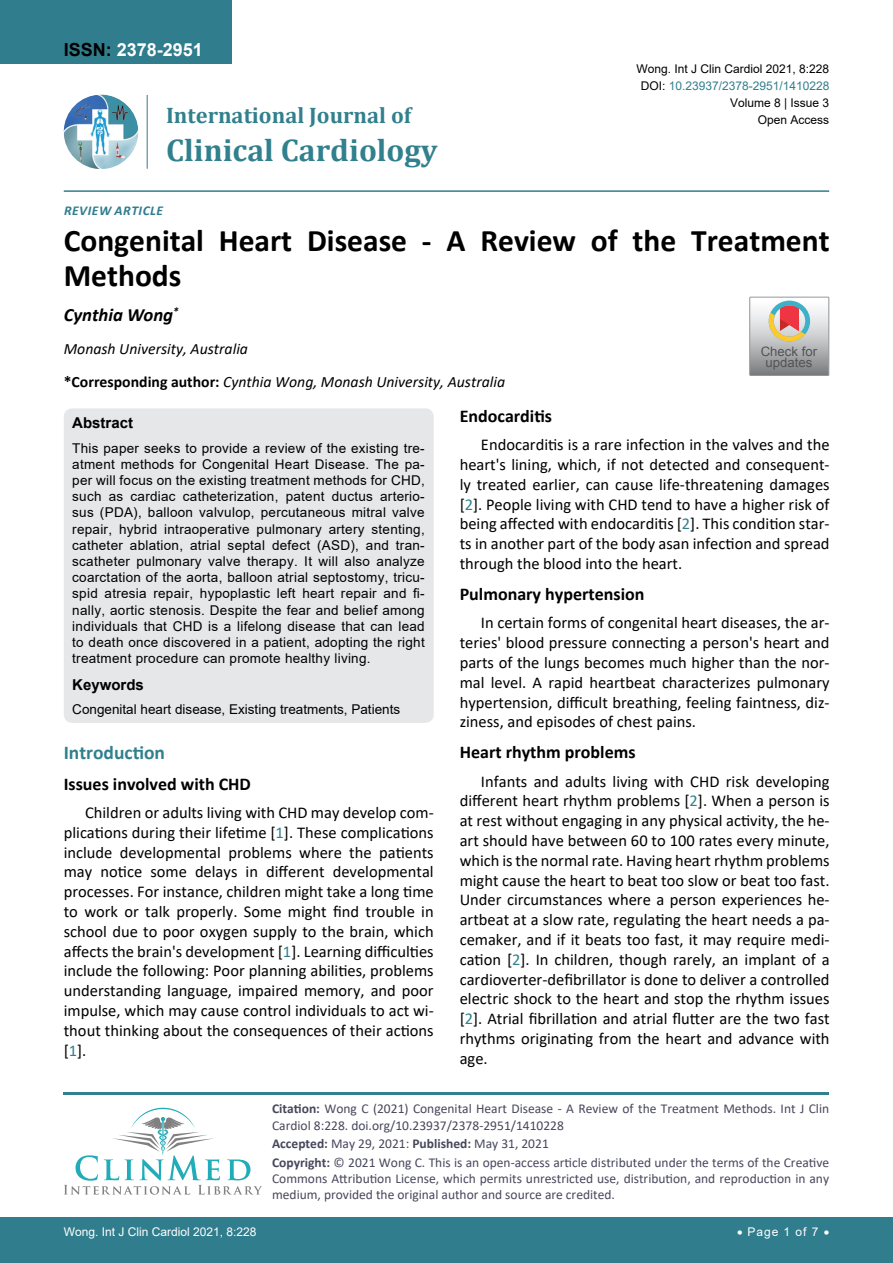
<style>
.page{position:relative;width:893px;height:1263px;background:#fff}
.page>*{position:absolute;margin:0;border:0;box-sizing:border-box;transform-origin:0 0}
.t1{font:700 31.5px/34.5px "Calibri";color:#000}
.t2{font:700 31.5px "Cambria";color:#30808d}
.t3{font:700 22.5px "Cambria";color:#30808d}
.t4{font:700 19.5px "Calibri";color:#30808d}
.t5{font:italic 700 18.75px "Calibri";color:#000}
.t6{font:700 18px "Calibri";color:#000}
.t7{font:700 18px "Arial";color:#fff}
.t8{font:16.5px/19.8px "Calibri";color:#000;text-align:justify}
.t9{font:italic 15.75px/33px "Calibri";color:#000}
.t10{font:700 15px "Arial";color:#000}
.t11{font:13.5px/16.2px "Arial";color:#000;text-align:justify}
.t12{font:13.5px/16.2px "Calibri";color:#47475c}
.t13{font:italic 700 13.5px "Calibri";letter-spacing:.04em;color:#307d8d}
.t14{font:13.05px/11.2px "Arial";color:#535353;text-align:center}
.t15{font:12px "Arial";color:#000}
.t16{font:12px "Arial";color:#fff}
.t17{font:12px "Arial";color:#30808d}
.s1{color:#000}
.s2{font-weight:700;font-style:normal}
.s3{color:#30808d}
.s4{font-weight:700}
</style>
<div class="page">
<img style="left:64px;top:95px;width:74px;height:74px;border-radius:37px">
<hr style="left:147px;top:95px;width:1px;height:74px;background:#307d8d">
<hr style="left:64px;top:190px;width:765px;height:2px;background:#307d8d">
<hr style="left:64px;top:1092px;width:765px;height:3px;background:#30808d">
<svg style="left:64px;top:1108px;width:198px;height:87px"></svg>
<div style="left:0;top:1217px;width:893px;height:46px;background:#307d8d"></div>
<div style="left:0;top:0;width:231px;height:64px;background:#307d8d"></div>
<div style="left:64px;top:408px;width:370px;height:315px;background:#e6e7e8;border-radius:9px"></div>
<div style="left:749px;top:297px;width:80px;height:79px;border:1px solid #939598"></div>
<svg style="left:750px;top:297px;width:79px;height:78px;background:#bdb6b3"></svg>
<p class="t7" style="left:64px;top:37px;width:141px"><span class="s1">ISSN:</span> 2378-2951</p>
<h2 class="t3" style="left:166px;top:100px;width:247px">International Journal of</h2>
<h1 class="t2" style="left:166px;top:128px;width:273px">Clinical Cardiology</h1>
<p class="t13" style="left:64px;top:201px;width:101px">REVIEW ARTICLE</p>
<p class="t15" style="left:636px;top:60px;width:194px">Wong. Int J Clin Cardiol 2021, 8:228</p>
<p class="t15" style="left:730px;top:95px;width:101px">Volume 8 | Issue 3</p>
<p class="t17" style="left:641px;top:77px;width:190px"><span class="s1">DOI:</span> 10.23937/2378-2951/1410228</p>
<p class="t15" style="left:758px;top:112px;width:73px">Open Access</p>
<h1 class="t1" style="left:64px;top:223px;width:767px">Congenital Heart Disease - A Review of the Treatment<br>Methods</h1>
<p class="t5" style="left:64px;top:301px;width:116px">CYNTHIA WONG<sup>*</sup></p>
<p class="t9" style="left:64px;top:332px;width:443px">Monash University, Australia<br><span class="s2">*Corresponding author:</span> Cynthia Wong, Monash University, Australia</p>
<p class="t10" style="left:72px;top:412px;width:62px">Abstract</p>
<p class="t11" style="left:72px;top:440px;width:354px">This paper seeks to provide a review of the existing tre&shy;atment methods for Congenital Heart Disease. The pa&shy;per will focus on the existing treatment methods for CHD, such as cardiac catheterization, patent ductus arterio&shy;sus (PDA), balloon valvulop, percutaneous mitral valve repair, hybrid intraoperative pulmonary artery stenting, catheter ablation, atrial septal defect (ASD), and tran&shy;scatheter pulmonary valve therapy. It will also analyze coarctation of the aorta, balloon atrial septostomy, tricu&shy;spid atresia repair, hypoplastic left heart repair and fi&shy;nally, aortic stenosis. Despite the fear and belief among individuals that CHD is a lifelong disease that can lead to death once discovered in a patient, adopting the right treatment procedure can promote healthy living.</p>
<p class="t10" style="left:72px;top:674px;width:73px">Keywords</p>
<p class="t11" style="left:72px;top:701px;width:329px">Congenital heart disease, Existing treatments, Patients</p>
<p class="t14" style="left:761px;top:345px;width:58px">Check for updates</p>
<p class="t6" style="left:460px;top:403px;width:94px">Endocarditis</p>
<p class="t8" style="left:460px;top:434px;width:371px;text-indent:21px">Endocarditis is a rare infection in the valves and the heart's lining, which, if not detected and consequent&shy;ly treated earlier, can cause life-threatening damages [<span class="s3">2</span>]. People living with CHD tend to have a higher risk of being affected with endocarditis [<span class="s3">2</span>]. This condition star&shy;ts in another part of the body asan infection and spread through the blood into the heart.</p>
<p class="t6" style="left:460px;top:581px;width:186px">Pulmonary hypertension</p>
<p class="t8" style="left:460px;top:612px;width:371px;text-indent:21px">In certain forms of congenital heart diseases, the ar&shy;teries' blood pressure connecting a person's heart and parts of the lungs becomes much higher than the nor&shy;mal level. A rapid heartbeat characterizes pulmonary hypertension, difficult breathing, feeling faintness, diz&shy;ziness, and episodes of chest pains.</p>
<p class="t6" style="left:460px;top:740px;width:177px">Heart rhythm problems</p>
<p class="t8" style="left:460px;top:771px;width:371px;text-indent:21px">Infants and adults living with CHD risk developing different heart rhythm problems [<span class="s3">2</span>]. When a person is at rest without engaging in any physical activity, the he&shy;art should have between 60 to 100 rates every minute, which is the normal rate. Having heart rhythm problems might cause the heart to beat too slow or beat too fast.<br>Under circumstances where a person experiences he&shy;artbeat at a slow rate, regulating the heart needs a pa&shy;cemaker, and if it beats too fast, it may require medi&shy;cation [<span class="s3">2</span>]. In children, though rarely, an implant of a cardioverter-defibrillator is done to deliver a controlled electric shock to the heart and stop the rhythm issues [<span class="s3">2</span>]. Atrial fibrillation and atrial flutter are the two fast rhythms originating from the heart and advance with age.</p>
<p class="t4" style="left:64px;top:738px;width:103px">Introduction</p>
<p class="t6" style="left:64px;top:771px;width:189px">Issues involved with CHD</p>
<p class="t8" style="left:64px;top:802px;width:371px;text-indent:21px">Children or adults living with CHD may develop com&shy;plications during their lifetime [<span class="s3">1</span>]. These complications include developmental problems where the patients may notice some delays in different developmental processes. For instance, children might take a long time to work or talk properly. Some might find trouble in school due to poor oxygen supply to the brain, which affects the brain's development [<span class="s3">1</span>]. Learning difficulties include the following: Poor planning abilities, problems understanding language, impaired memory, and poor impulse, which may cause control individuals to act wi&shy;thout thinking about the consequences of their actions [<span class="s3">1</span>].</p>
<p class="t16" style="left:64px;top:1223px;width:194px">Wong. Int J Clin Cardiol 2021, 8:228</p>
<p class="t12" style="left:272px;top:1100px;width:559px"><span class="s4">Citation:</span> Wong C (2021) Congenital Heart Disease - A Review of the Treatment Methods. Int J Clin<br>Cardiol 8:228. doi.org/10.23937/2378-2951/1410228</p>
<p class="t12" style="left:272px;top:1134px;width:559px;line-height:18.6px"><span class="s4">Accepted:</span> May 29, 2021: <span class="s4">Published:</span> May 31, 2021<br><span class="s4">Copyright:</span> © 2021 Wong C. This is an open-access article distributed under the terms of the Creative</p>
<p class="t12" style="left:272px;top:1170px;width:559px">Commons Attribution License, which permits unrestricted use, distribution, and reproduction in any medium, provided the original author and source are credited.</p>
<p class="t16" style="left:737px;top:1223px;width:94px">• Page 1 of 7 •</p>
</div>
